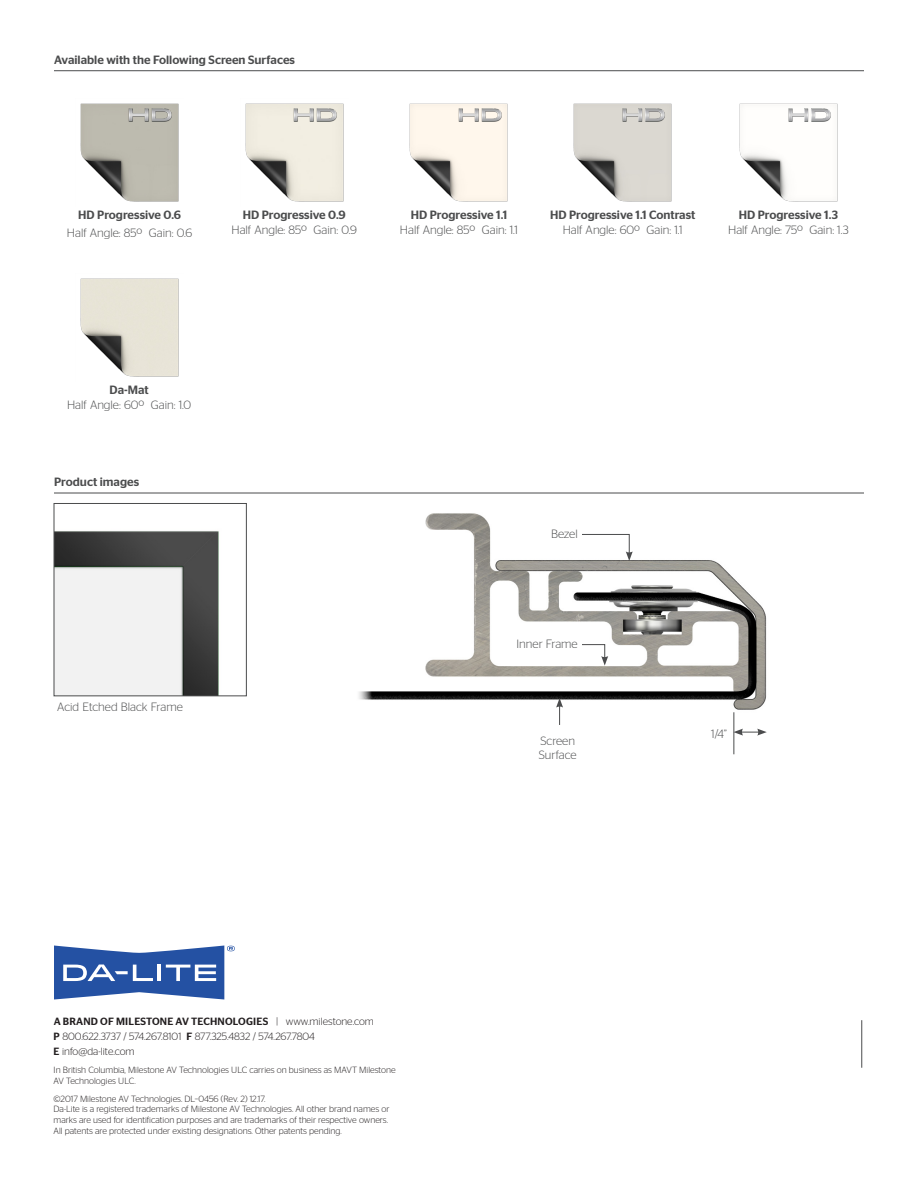
<style>
.page{position:relative;width:918px;height:1188px;background:#fff}
.page>*{position:absolute;margin:0;border:0;box-sizing:border-box;transform-origin:0 0}
.t1{font:300 12px/14.4px "Stag Sans";color:#4b4c4d}
.t2{font:500 12px "Stag Sans";color:#4b4c4d}
.t3{font:300 10.5px/15.1px "Stag Sans";letter-spacing:-.005em;color:#231f20}
.t4{font:500 10.5px "Stag Sans";letter-spacing:.02em;color:#231f20}
.t5{font:300 9px/10.8px "Stag Sans";color:#231f20}
.s1{font-weight:300}
.s2{font-weight:500}
</style>
<div class="page">
<img style="left:80px;top:103px;width:99px;height:99px">
<img style="left:245px;top:103px;width:99px;height:99px">
<img style="left:409px;top:103px;width:99px;height:99px">
<img style="left:739px;top:103px;width:99px;height:99px">
<img style="left:80px;top:278px;width:99px;height:99px">
<hr style="left:54px;top:70px;width:810px;height:1px;background:#4b4c4d">
<hr style="left:54px;top:493px;width:810px;height:1px;background:#4b4c4d">
<svg style="left:54px;top:946px;width:181px;height:54px"></svg>
<img style="left:778px;top:103px;width:54px;height:28px">
<img style="left:449px;top:103px;width:54px;height:28px">
<img style="left:284px;top:103px;width:54px;height:28px">
<img style="left:119px;top:103px;width:54px;height:28px">
<img style="left:56px;top:531px;width:163px;height:163px">
<div style="left:54px;top:503px;width:193px;height:193px;border:1px solid #4b4c4d"></div>
<img style="left:359px;top:513px;width:408px;height:205px">
<svg style="left:734px;top:729px;width:33px;height:7px"></svg>
<svg style="left:556px;top:698px;width:7px;height:27px"></svg>
<hr style="left:861px;top:1020px;width:1px;height:48px;background:#4b4c4d">
<hr style="left:733px;top:712px;width:1px;height:42px;background:#4b4c4d">
<svg style="left:542px;top:534px;width:91px;height:27px"></svg>
<svg style="left:518px;top:644px;width:90px;height:22px"></svg>
<div style="left:542px;top:520px;width:40px;height:27px;background:#fff"></div>
<div style="left:508px;top:630px;width:74px;height:27px;background:#fff"></div>
<img style="left:573px;top:103px;width:99px;height:99px">
<img style="left:612px;top:103px;width:54px;height:28px">
<p class="t2" style="left:54px;top:52px;width:243px">Available with the Following Screen Surfaces</p>
<p class="t2" style="left:78px;top:208px;width:104px">HD Progressive 0.6</p>
<p class="t1" style="left:67px;top:226px;width:127px">Half Angle: 85º Gain: 0.6</p>
<p class="t2" style="left:243px;top:208px;width:105px">HD Progressive 0.9</p>
<p class="t1" style="left:232px;top:223px;width:127px">Half Angle: 85º Gain: 0.9</p>
<p class="t2" style="left:411px;top:208px;width:98px">HD Progressive 1.1</p>
<p class="t1" style="left:400px;top:223px;width:120px">Half Angle: 85º Gain: 1.1</p>
<p class="t2" style="left:550px;top:208px;width:147px">HD Progressive 1.1 Contrast</p>
<p class="t1" style="left:563px;top:223px;width:121px">Half Angle: 60º Gain: 1.1</p>
<p class="t2" style="left:739px;top:208px;width:101px">HD Progressive 1.3</p>
<p class="t1" style="left:728px;top:223px;width:122px">Half Angle: 75º Gain: 1.3</p>
<p class="t2" style="left:110px;top:383px;width:41px">Da-Mat</p>
<p class="t1" style="left:67px;top:398px;width:126px">Half Angle: 60º Gain: 1.0</p>
<p class="t2" style="left:54px;top:475px;width:87px">Product images</p>
<p class="t1" style="left:57px;top:699px;width:127px">Acid Etched Black Frame</p>
<p class="t1" style="left:551px;top:526px;width:28px">Bezel</p>
<p class="t1" style="left:517px;top:637px;width:63px">Inner Frame</p>
<p class="t1" style="left:539px;top:733px;width:39px">Screen<br>Surface</p>
<p class="t1" style="left:711px;top:727px;width:17px">1/4”</p>
<p class="t4" style="left:54px;top:1016px;width:322px">A BRAND OF MILESTONE AV TECHNOLOGIES <span class="s1">| www.milestone.com</span></p>
<p class="t3" style="left:54px;top:1028px;width:263px"><span class="s2">P</span> 800.622.3737 / 574.267.8101 <span class="s2">F</span> 877.325.4832 / 574.267.7804<br><span class="s2">E</span> info@da-lite.com</p>
<p class="t5" style="left:54px;top:1065px;width:344px">In British Columbia, Milestone AV Technologies ULC carries on business as MAVT Milestone<br>AV Technologies ULC.</p>
<p class="t5" style="left:54px;top:1093px;width:337px">©2017 Milestone AV Technologies. DL–0456 (Rev. 2) 12.17.<br>Da-Lite is a registered trademarks of Milestone AV Technologies. All other brand names or marks are used for identification purposes and are trademarks of their respective owners.<br>All patents are protected under existing designations. Other patents pending.</p>
</div>
